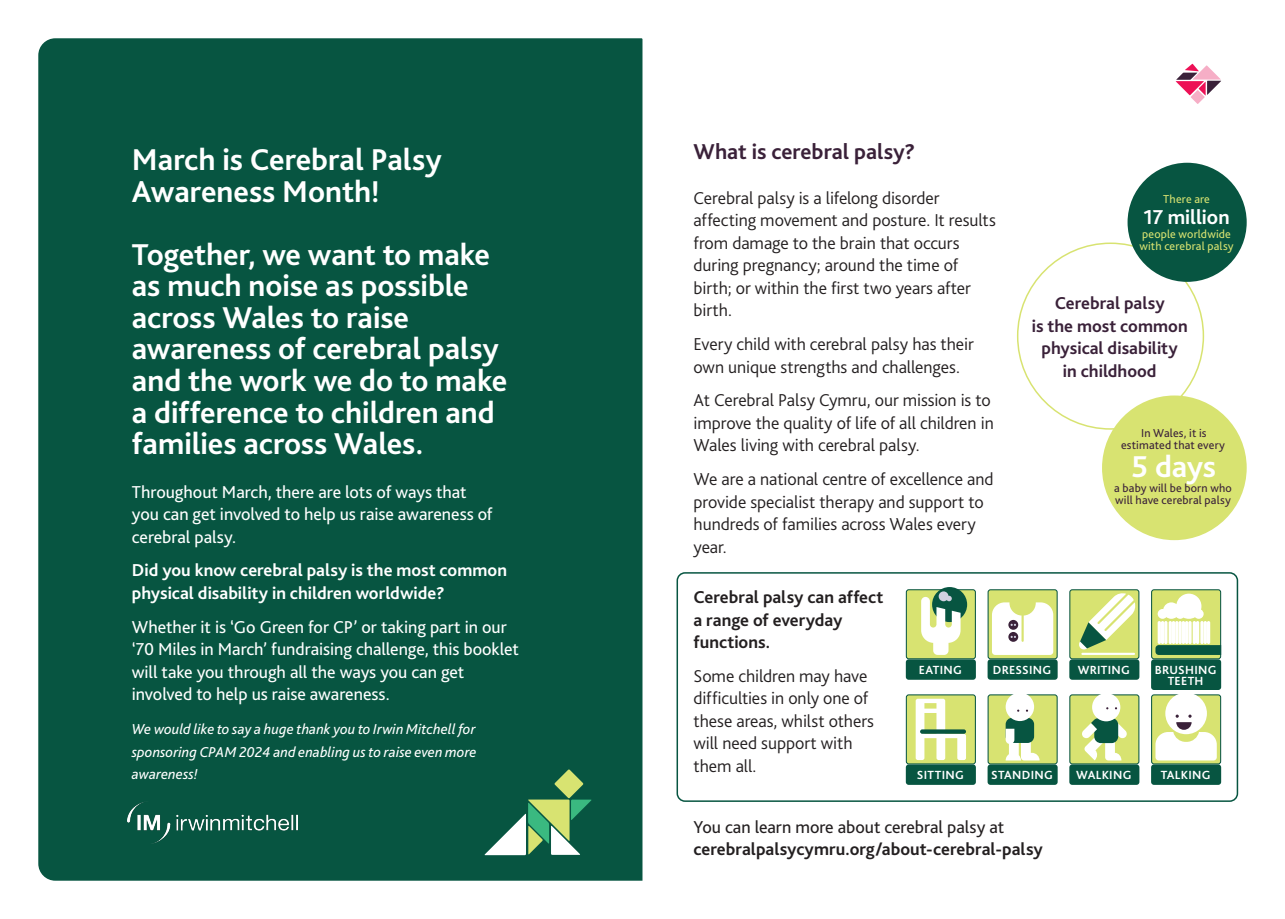
<style>
.page{position:relative;width:1285px;height:919px;background:#fff}
.page>*{position:absolute;margin:0;border:0;box-sizing:border-box;transform-origin:0 0}
.Support_Headline_Rev{font:700 31.5px/31.5px "Bliss";letter-spacing:-.005em;color:#fff}
.Statement_Figure{font:700 31.5px "Bliss";color:#fff}
.Subhead_Maroon{font:700 22.5px "Bliss";color:#3a2139}
.Statement_Figure-2{font:700 21px "Bliss";letter-spacing:-.005em;color:#fff}
.Bodycopy{font:300 18px/22.5px "Bliss";letter-spacing:-.005em;color:#231f20}
.Bodycopy_Rev{font:18px/22.5px "Bliss";letter-spacing:-.005em;color:#fff}
.Bodycopy_Rev-2{font:700 18px/22.5px "Bliss";color:#231f20}
.Bodycopy_Rev-3{font:700 18px/22.5px "Bliss";color:#fff}
.Section_Header{font:700 18px/22.5px "Bliss";color:#3a2139;text-align:center}
.Bodycopy-2{font:700 18px/22.5px "Bliss";color:#231f20}
.Bodycopy_Rev-4{font:italic 15px/22.5px "Bliss";letter-spacing:.005em;color:#fff;text-align:justify}
.Box_Centered_12pt{font:700 12.3px/10.4px "Bliss";letter-spacing:.02em;color:#fff;text-align:center}
.Box_Centered{font:12px/12px "Bliss";letter-spacing:.01em;color:#3a2139;text-align:center}
.Box_Centered-2{font:12px/12px "Bliss";letter-spacing:.015em;color:#d8e371}
.s1{font-weight:400}
</style>
<div class="page">
<div style="left:38px;top:38px;width:604px;height:842px;background:#075541"></div>
<svg style="left:484px;top:769px;width:107px;height:86px;background:#518c68"></svg>
<svg style="left:1190px;top:90px;width:14px;height:14px"></svg>
<svg style="left:1175px;top:64px;width:45px;height:32px"></svg>
<div style="left:676px;top:572px;width:561px;height:229px;border:2px solid #075541;border-radius:8px"></div>
<div style="left:987px;top:589px;width:69px;height:69px;background:#d8e371;border-radius:2px"></div>
<div style="left:987px;top:589px;width:70px;height:70px;border:1px solid #075541;border-radius:2px"></div>
<svg style="left:1151px;top:589px;width:69px;height:69px"></svg>
<div style="left:1150px;top:589px;width:70px;height:70px;border:1px solid #075541;border-radius:2px"></div>
<div style="left:906px;top:589px;width:69px;height:69px;background:#d8e371;border-radius:2px"></div>
<div style="left:905px;top:589px;width:70px;height:70px;border:1px solid #075541;border-radius:2px"></div>
<div style="left:931px;top:587px;width:35px;height:35px;background:#075541;border-radius:50%"></div>
<svg style="left:938px;top:591px;width:10px;height:10px"></svg>
<svg style="left:921px;top:595px;width:39px;height:60px"></svg>
<div style="left:905px;top:659px;width:70px;height:20px;background:#075541;border-radius:3px"></div>
<svg style="left:992px;top:602px;width:61px;height:53px;background:#f1f1e3"></svg>
<div style="left:987px;top:659px;width:70px;height:20px;background:#075541;border-radius:3px"></div>
<div style="left:1069px;top:589px;width:69px;height:69px;background:#d8e371;border-radius:2px"></div>
<div style="left:1069px;top:589px;width:70px;height:70px;border:1px solid #075541;border-radius:2px"></div>
<hr style="left:1081px;top:652px;width:53px;height:3px;background:#fff">
<svg style="left:1079px;top:593px;width:56px;height:57px"></svg>
<div style="left:1069px;top:659px;width:70px;height:20px;background:#075541;border-radius:3px"></div>
<svg style="left:1155px;top:645px;width:65px;height:10px"></svg>
<hr style="left:1157px;top:621px;width:3px;height:23px;background:#fff;border-radius:2px">
<hr style="left:1160px;top:621px;width:3px;height:23px;background:#fff;border-radius:2px">
<svg style="left:1163px;top:621px;width:4px;height:23px"></svg>
<hr style="left:1168px;top:621px;width:3px;height:23px;background:#fff;border-radius:2px">
<hr style="left:1171px;top:621px;width:3px;height:23px;background:#fff;border-radius:2px">
<svg style="left:1174px;top:621px;width:4px;height:23px"></svg>
<hr style="left:1178px;top:621px;width:3px;height:23px;background:#fff;border-radius:2px">
<hr style="left:1181px;top:621px;width:3px;height:23px;background:#fff;border-radius:2px">
<hr style="left:1184px;top:621px;width:3px;height:23px;background:#fff;border-radius:2px">
<svg style="left:1187px;top:621px;width:4px;height:23px"></svg>
<hr style="left:1192px;top:621px;width:3px;height:23px;background:#fff;border-radius:2px">
<hr style="left:1195px;top:621px;width:3px;height:23px;background:#fff;border-radius:2px">
<hr style="left:1200px;top:621px;width:3px;height:23px;background:#fff;border-radius:2px">
<hr style="left:1203px;top:621px;width:3px;height:23px;background:#fff;border-radius:2px">
<hr style="left:1206px;top:621px;width:3px;height:23px;background:#fff;border-radius:2px">
<svg style="left:1157px;top:593px;width:46px;height:25px"></svg>
<div style="left:1150px;top:659px;width:70px;height:31px;background:#075541;border-radius:3px"></div>
<div style="left:906px;top:694px;width:69px;height:69px;background:#d8e371;border-radius:2px"></div>
<div style="left:905px;top:694px;width:70px;height:70px;border:1px solid #075541;border-radius:2px"></div>
<svg style="left:915px;top:698px;width:50px;height:62px"></svg>
<svg style="left:919px;top:729px;width:46px;height:4px"></svg>
<div style="left:905px;top:764px;width:70px;height:20px;background:#075541;border-radius:3px"></div>
<div style="left:987px;top:694px;width:69px;height:69px;background:#d8e371;border-radius:2px"></div>
<div style="left:987px;top:694px;width:70px;height:70px;border:1px solid #075541;border-radius:2px"></div>
<div style="left:1005px;top:717px;width:28px;height:26px;background:#075541;border-radius:7px"></div>
<svg style="left:1005px;top:728px;width:34px;height:32px"></svg>
<div style="left:1005px;top:692px;width:28px;height:29px;background:#fff;border-radius:50%"></div>
<div style="left:987px;top:764px;width:70px;height:20px;background:#075541;border-radius:3px"></div>
<div style="left:1069px;top:694px;width:69px;height:69px;background:#d8e371;border-radius:2px"></div>
<div style="left:1069px;top:694px;width:70px;height:70px;border:1px solid #075541;border-radius:2px"></div>
<svg style="left:1082px;top:717px;width:44px;height:43px"></svg>
<div style="left:1091px;top:693px;width:29px;height:28px;background:#fff;border-radius:50%"></div>
<div style="left:1069px;top:764px;width:70px;height:20px;background:#075541;border-radius:3px"></div>
<svg style="left:1151px;top:694px;width:69px;height:69px"></svg>
<div style="left:1150px;top:694px;width:70px;height:70px;border:1px solid #075541;border-radius:2px"></div>
<div style="left:1165px;top:692px;width:41px;height:42px;background:#fff;border-radius:50%"></div>
<svg style="left:1155px;top:714px;width:61px;height:46px"></svg>
<div style="left:1150px;top:764px;width:70px;height:20px;background:#075541;border-radius:3px"></div>
<div style="left:1127px;top:163px;width:119px;height:119px;background:#075541;border-radius:50%"></div>
<div style="left:1101px;top:395px;width:145px;height:145px;background:#d8e371;border-radius:50%"></div>
<img style="left:128px;top:801px;width:169px;height:42px">
<p class="Support_Headline_Rev" style="left:132px;top:144px;width:311px">March is Cerebral Palsy<br>Awareness Month!</p>
<p class="Support_Headline_Rev" style="left:132px;top:239px;width:377px">Together, we want to make as much noise as possible across Wales to raise awareness of cerebral palsy and the work we do to make a difference to children and families across Wales.</p>
<p class="Bodycopy_Rev" style="left:132px;top:480px;width:362px">Throughout March, there are lots of ways that you can get involved to help us raise awareness of cerebral palsy.</p>
<p class="Bodycopy_Rev-3" style="left:132px;top:559px;width:376px">Did you know cerebral palsy is the most common physical disability in children worldwide?</p>
<p class="Bodycopy_Rev" style="left:132px;top:615px;width:388px">Whether it is ‘Go Green for CP’ or taking part in our ‘70 Miles in March’ fundraising challenge, this booklet will take you through all the ways you can get involved to help us raise awareness.</p>
<p class="Bodycopy_Rev-4" style="left:132px;top:717px;width:346px">We would like to say a huge thank you to Irwin Mitchell for sponsoring CPAM 2024 and enabling us to raise even more awareness!</p>
<p class="Subhead_Maroon" style="left:693px;top:137px;width:223px">What is cerebral palsy?</p>
<p class="Bodycopy" style="left:693px;top:186px;width:304px">Cerebral palsy is a lifelong disorder affecting movement and posture. It results from damage to the brain that occurs during pregnancy; around the time of birth; or within the first two years after birth.</p>
<p class="Bodycopy" style="left:693px;top:333px;width:282px">Every child with cerebral palsy has their own unique strengths and challenges.</p>
<p class="Bodycopy" style="left:693px;top:389px;width:302px">At Cerebral Palsy Cymru, our mission is to improve the quality of life of all children in<br>Wales living with cerebral palsy.</p>
<p class="Bodycopy" style="left:693px;top:468px;width:301px">We are a national centre of excellence and provide specialist therapy and support to hundreds of families across Wales every year.</p>
<p class="Box_Centered-2" style="left:1162px;top:193px;width:48px">There are</p>
<p class="Statement_Figure-2" style="left:1143px;top:203px;width:87px">17 million</p>
<p class="Box_Centered-2" style="left:1139px;top:228px;width:96px">people worldwide with cerebral palsy</p>
<p class="Section_Header" style="left:1031px;top:292px;width:157px">Cerebral palsy<br>is the most common physical disability<br>in childhood</p>
<p class="Box_Centered" style="left:1120px;top:427px;width:105px">In Wales, it is estimated that every</p>
<p class="Statement_Figure" style="left:1131px;top:447px;width:86px">5 days</p>
<p class="Box_Centered" style="left:1113px;top:482px;width:119px;text-align:left">a baby will be born who will have cerebral palsy</p>
<p class="Bodycopy-2" style="left:693px;top:585px;width:191px">Cerebral palsy can affect a range of everyday functions.</p>
<p class="Bodycopy" style="left:693px;top:664px;width:182px">Some children may have difficulties in only one of these areas, whilst others will need support with them all.</p>
<p class="Box_Centered_12pt" style="left:918px;top:665px;width:44px">EATING</p>
<p class="Box_Centered_12pt" style="left:992px;top:665px;width:60px">DRESSING</p>
<p class="Box_Centered_12pt" style="left:1077px;top:665px;width:54px">WRITING</p>
<p class="Box_Centered_12pt" style="left:1154px;top:665px;width:63px">BRUSHING<br>TEETH</p>
<p class="Box_Centered_12pt" style="left:916px;top:770px;width:48px">SITTING</p>
<p class="Box_Centered_12pt" style="left:991px;top:770px;width:63px">STANDING</p>
<p class="Box_Centered_12pt" style="left:1076px;top:770px;width:57px">WALKING</p>
<p class="Box_Centered_12pt" style="left:1160px;top:770px;width:51px">TALKING</p>
<p class="Bodycopy_Rev-2" style="left:693px;top:815px;width:351px"><span class="s1">You can learn more about cerebral palsy at </span>cerebralpalsycymru.org/about-cerebral-palsy</p>
</div>
